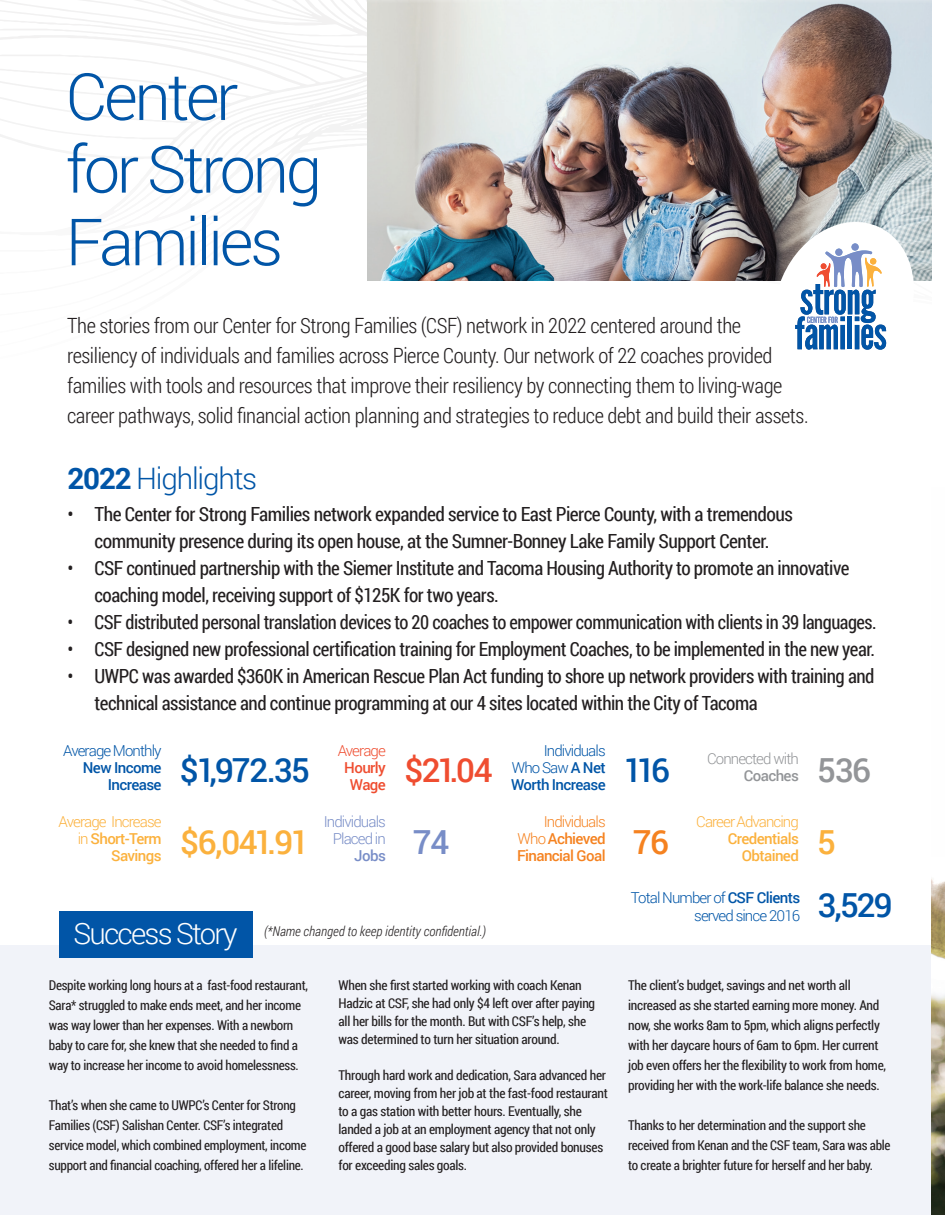
<style>
.page{position:relative;width:945px;height:1215px;background:#fff}
.page>*{position:absolute;margin:0;border:0;box-sizing:border-box;transform-origin:0 0}
.t1{font:300 65.1px/72.6px "Roboto";letter-spacing:-.05em;color:#0155a7}
.t2{font:500 33.15px "Roboto";letter-spacing:-.06em;color:#0155a7}
.t3{font:500 33.15px "Roboto";color:#fbb13d}
.t4{font:500 33.15px "Roboto";color:#ef4d30}
.t5{font:500 33.15px "Roboto";color:#939598}
.t6{font:500 33.15px "Roboto";color:#788dc7}
.t7{font:500 33.15px "Roboto";color:#f58220}
.t8{font:300 29.55px "Roboto";letter-spacing:-.04em;color:#0155a7}
.t9{font:300 21px/30px "Roboto Condensed";letter-spacing:-.02em;color:#231f20}
.t10{font:19.5px/27px "Roboto Condensed";letter-spacing:-.025em;color:#231f20}
.t11{font:19.5px "Roboto Condensed";letter-spacing:-.025em;color:#231f20;scale:.95 1}
.t12{font:300 15.15px/17.2px "Roboto";letter-spacing:-.06em;color:#0155a7;text-align:justify}
.t13{font:300 15.15px/17.2px "Roboto";letter-spacing:-.06em;color:#fbb13d;text-align:right}
.t14{font:500 15.15px/17.2px "Roboto";letter-spacing:-.04em;color:#f58220;text-align:justify}
.t15{font:300 15.15px/17.2px "Roboto";letter-spacing:-.06em;color:#788dc7;text-align:center}
.t16{font:500 15.15px/17.2px "Roboto";letter-spacing:-.04em;color:#fbb13d;text-align:right}
.t17{font:500 15.15px/17.2px "Roboto";letter-spacing:-.04em;color:#0155a7;text-align:right}
.t18{font:300 15.15px "Roboto";letter-spacing:-.06em;color:#939598}
.t19{font:500 15.15px/17.2px "Roboto";letter-spacing:-.04em;color:#ef4d30;text-align:center}
.t20{font:300 15.15px "Roboto";letter-spacing:-.06em;color:#ef4d30}
.t21{font:500 15.15px "Roboto";letter-spacing:-.04em;color:#939598}
.t22{font:500 15.15px "Roboto";color:#788dc7}
.t23{font:13.5px/20.1px "Roboto Condensed";letter-spacing:-.02em;color:#231f20}
.t24{font:italic 300 13.5px "Roboto Condensed";color:#231f20}
.s1{font-weight:700}
.s2{font-weight:500}
.s3{font-weight:300}
.s4{font-family:"Roboto";font-style:normal;font-size:29.55px;color:#fff}
</style>
<div class="page">
<svg style="left:0;top:0;width:932px;height:281px"></svg>
<img style="left:368px;top:0;width:563px;height:280px">
<div style="left:0;top:946px;width:932px;height:269px;background:#f1f3f9"></div>
<div style="left:59px;top:911px;width:193px;height:47px;background:#0155a7"></div>
<svg style="left:764px;top:212px;width:160px;height:138px"></svg>
<img style="left:932px;top:879px;width:13px;height:336px">
<h1 class="t1" style="left:66px;top:58px;width:258px">Center for Strong<br>Families</h1>
<p class="t9" style="left:67px;top:310px;width:743px">The stories from our Center for Strong Families (CSF) network in 2022 centered around the resiliency of individuals and families across Pierce County. Our network of 22 coaches provided families with tools and resources that improve their resiliency by connecting them to living-wage career pathways, solid financial action planning and strategies to reduce debt and build their assets.</p>
<h3 class="t8" style="left:68px;top:458px;width:191px"><span class="s1">2022</span> Highlights</h3>
<h3 class="t10" style="left:68px;top:500px;width:727px;text-align:center">• The Center for Strong Families network expanded service to East Pierce County, with a tremendous community presence during its open house, at the Sumner-Bonney Lake Family Support Center.</h3>
<h3 class="t10" style="left:95px;top:554px;width:756px;text-indent:-27px">• CSF continued partnership with the Siemer Institute and Tacoma Housing Authority to promote an innovative coaching model, receiving support of $125K for two years.</h3>
<h3 class="t11" style="left:68px;top:609px;width:853px">• CSF distributed personal translation devices to 20 coaches to empower communication with clients in 39 languages.</h3>
<h3 class="t10" style="left:68px;top:635px;width:809px">• CSF designed new professional certification training for Employment Coaches, to be implemented in the new year.</h3>
<h3 class="t10" style="left:95px;top:662px;width:782px;text-indent:-27px">• UWPC was awarded $360K in American Rescue Plan Act funding to shore up network providers with training and technical assistance and continue programming at our 4 sites located within the City of Tacoma</h3>
<p class="t12" style="left:63px;top:741px;width:100px">Average Monthly</p>
<p class="t17" style="left:83px;top:758px;width:80px">New Income<br>Increase</p>
<p class="t12" style="left:511px;top:741px;width:96px;text-indent:33px">Individuals Who Saw <span class="s2">A Net Worth Increase</span></p>
<p class="t18" style="left:707px;top:748px;width:93px">Connected with</p>
<p class="t20" style="left:338px;top:740px;width:50px">Average</p>
<p class="t19" style="left:344px;top:758px;width:43px">Hourly<br>Wage</p>
<h2 class="t2" style="left:180px;top:747px;width:132px">$1,972.35</h2>
<h2 class="t4" style="left:404px;top:747px;width:90px">$21.04</h2>
<h2 class="t2" style="left:624px;top:747px;width:47px">116</h2>
<h2 class="t5" style="left:817px;top:747px;width:55px">536</h2>
<p class="t21" style="left:744px;top:765px;width:56px">Coaches</p>
<p class="t13" style="left:59px;top:812px;width:104px">Average Increase in <span class="s2">Short-Term<br>Savings</span></p>
<p class="t14" style="left:517px;top:812px;width:90px;text-indent:27px"><span class="s3">Individuals Who</span> Achieved Financial Goal</p>
<p class="t13" style="left:696px;top:812px;width:104px">Career Advancing</p>
<p class="t15" style="left:324px;top:812px;width:64px">Individuals<br>Placed in</p>
<p class="t22" style="left:354px;top:845px;width:33px">Jobs</p>
<h2 class="t3" style="left:180px;top:819px;width:131px">$6,041.91</h2>
<h2 class="t6" style="left:413px;top:819px;width:38px">74</h2>
<h2 class="t7" style="left:633px;top:819px;width:38px">76</h2>
<h2 class="t3" style="left:817px;top:819px;width:20px">5</h2>
<p class="t16" style="left:728px;top:829px;width:72px">Credentials<br>Obtained</p>
<p class="t24" style="left:73px;top:922px;width:414px"><span class="s4">Success Story</span> (*Name changed to keep identity confidential.)</p>
<p class="t23" style="left:49px;top:974px;width:261px">Despite working long hours at a fast-food restaurant, Sara* struggled to make ends meet, and her income was way lower than her expenses. With a newborn baby to care for, she knew that she needed to find a way to increase her income to avoid homelessness.</p>
<p class="t23" style="left:49px;top:1095px;width:259px">That’s when she came to UWPC’s Center for Strong Families (CSF) Salishan Center. CSF’s integrated service model, which combined employment, income support and financial coaching, offered her a lifeline.</p>
<p class="t23" style="left:339px;top:975px;width:258px;line-height:18px">When she first started working with coach Kenan Hadzic at CSF, she had only $4 left over after paying all her bills for the month. But with CSF’s help, she was determined to turn her situation around.</p>
<p class="t23" style="left:339px;top:1066px;width:271px;line-height:18px">Through hard work and dedication, Sara advanced her career, moving from her job at the fast-food restaurant to a gas station with better hours. Eventually, she landed a job at an employment agency that not only offered a good base salary but also provided bonuses for exceeding sales goals.</p>
<p class="t12" style="left:631px;top:889px;width:171px;text-align:right">Total Number of <span class="s2">CSF Clients </span>served since 2016</p>
<h2 class="t2" style="left:818px;top:882px;width:76px">3,529</h2>
<p class="t23" style="left:628px;top:974px;width:260px">The client’s budget, savings and net worth all increased as she started earning more money. And now, she works 8am to 5pm, which aligns perfectly with her daycare hours of 6am to 6pm. Her current job even offers her the flexibility to work from home, providing her with the work-life balance she needs.</p>
<p class="t23" style="left:628px;top:1115px;width:264px">Thanks to her determination and the support she received from Kenan and the CSF team, Sara was able to create a brighter future for herself and her baby.</p>
</div>
